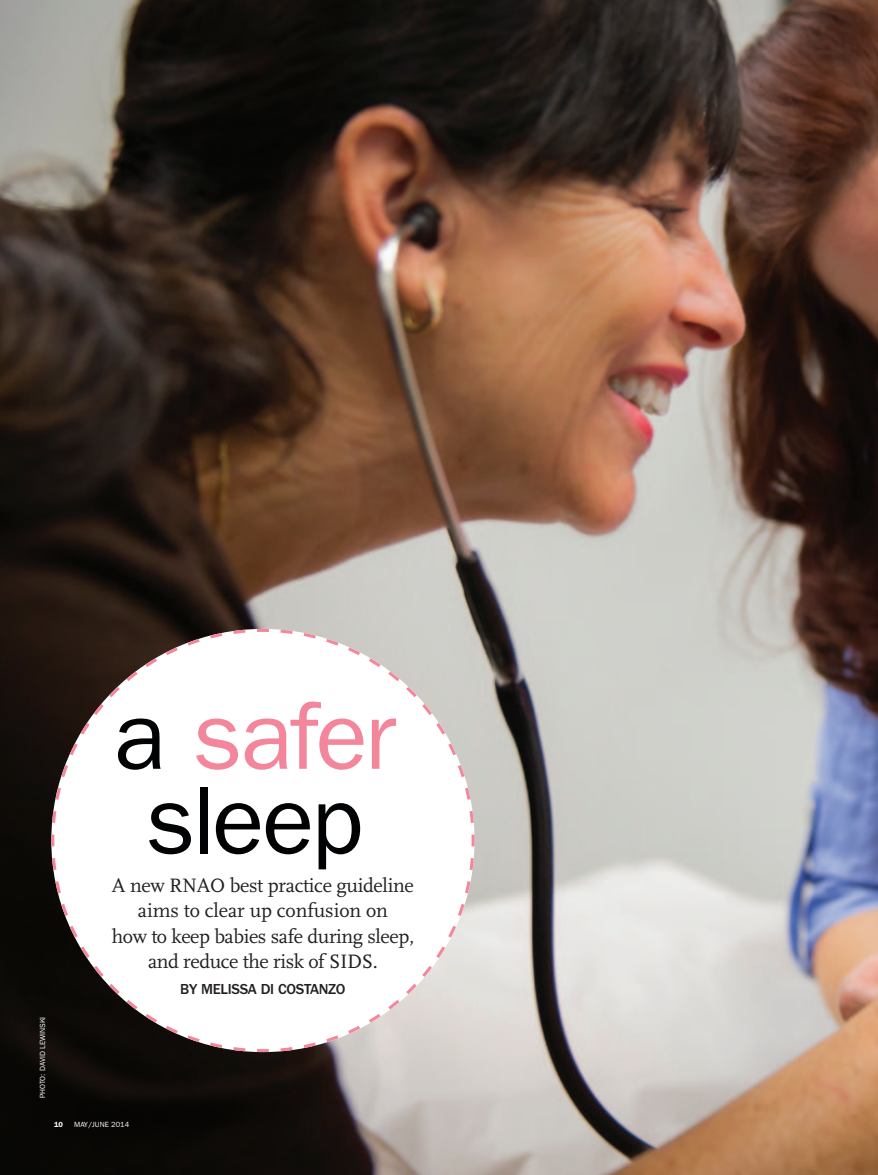
<style>
.page{position:relative;width:878px;height:1175px;background:#fff}
.page>*{position:absolute;margin:0;border:0;box-sizing:border-box;transform-origin:0 0}
.t1{font:96.45px/84.6px "Franklin Gothic";color:#010203;text-align:center}
.t2{font:20.25px/25.5px "FF Scala";letter-spacing:-.015em;color:#231f20;text-align:center}
.t3{font:500 15px "Franklin Gothic";letter-spacing:-.02em;color:#231f20}
.t4{font:7.5px "Franklin Gothic";color:#fff}
.t5{font:600 7.5px "Franklin Gothic";color:#fff}
.s1{color:#f3869a}
</style>
<div class="page">
<img style="left:0;top:0;width:878px;height:1174px">
<svg style="left:50px;top:627px;width:426px;height:426px"></svg>
<p class="t4" style="left:38px;top:1098px;width:83px;rotate:-90deg">Photo: David Lewinski</p>
<h1 class="t1" style="left:113px;top:691px;width:285px">a <span class="s1">safer </span>sleep</h1>
<p class="t2" style="left:112px;top:873px;width:304px">A new RNAO best practice guideline aims to clear up confusion on<br>how to keep babies safe during sleep, and reduce the risk of S IDS .</p>
<p class="t3" style="left:180px;top:980px;width:41px">BY MELISSA</p>
<p class="t3" style="left:261px;top:980px;width:35px">DI COSTAN</p>
<p class="t3" style="left:328px;top:980px;width:17px">ZO</p>
<p class="t5" style="left:54px;top:1119px;width:10px">10</p>
<p class="t4" style="left:74px;top:1120px;width:56px">May/June 2014</p>
</div>
